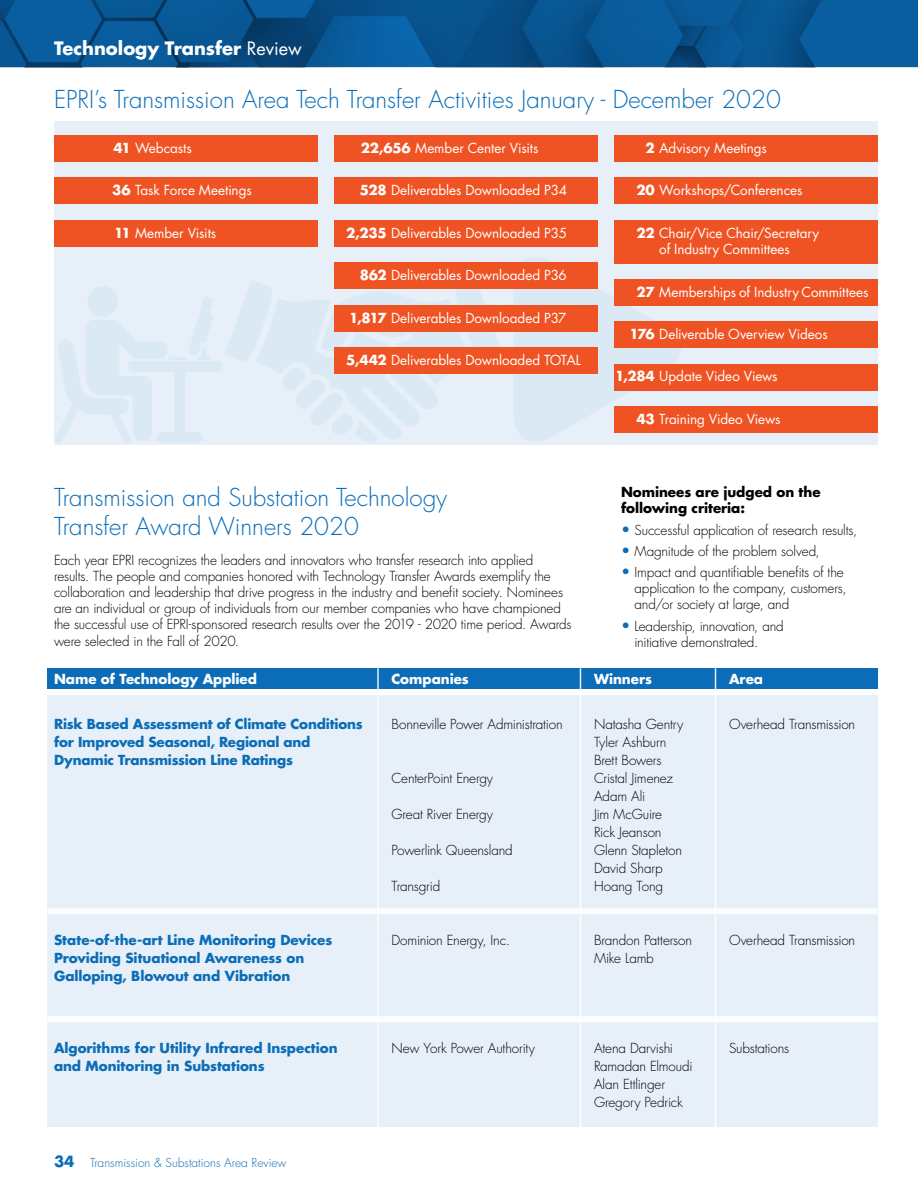
<style>
.page{position:relative;width:918px;height:1188px;background:#fff}
.page>*{position:absolute;margin:0;border:0;box-sizing:border-box;transform-origin:0 0}
.t1{font:300 24px/28.8px "Futura LT Pro";color:#0b6db7}
.t2{font:700 18px "Futura LT Pro";color:#fff}
.t3{font:300 13.5px/16.2px "Futura LT Pro";letter-spacing:-.01em;color:#000}
.t4{font:13.5px/16.5px "Futura LT Pro";letter-spacing:-.005em;color:#fff;text-align:center}
.t5{font:700 13.5px "Futura LT Pro";letter-spacing:-.005em;color:#0b6db7}
.t6{font:700 13.5px "Futura LT Pro";letter-spacing:-.005em;color:#fff}
.t7{font:700 13.5px/16.2px "Futura LT Pro";color:#000}
.t8{font:300 12px "Futura LT Pro";color:#0b6db7}
.s1{font-weight:400}
.s2{font-weight:700}
.s3{font-size:15px;color:#0b6db7}
.s4{font-weight:700;font-size:15px}
</style>
<div class="page">
<svg style="left:0;top:0;width:918px;height:68px;background:#0a5793"></svg>
<div style="left:54px;top:122px;width:824px;height:324px;background:#e7f0f8"></div>
<div style="left:47px;top:695px;width:831px;height:432px;background:#e7f0f8"></div>
<div style="left:47px;top:668px;width:831px;height:20px;background:#0b6db7"></div>
<svg style="left:514px;top:257px;width:173px;height:189px"></svg>
<svg style="left:55px;top:281px;width:445px;height:162px"></svg>
<div style="left:54px;top:135px;width:263px;height:27px;background:#f05323"></div>
<div style="left:54px;top:177px;width:263px;height:27px;background:#f05323"></div>
<div style="left:54px;top:220px;width:263px;height:27px;background:#f05323"></div>
<div style="left:334px;top:135px;width:263px;height:27px;background:#f05323"></div>
<div style="left:334px;top:177px;width:263px;height:27px;background:#f05323"></div>
<div style="left:334px;top:220px;width:263px;height:27px;background:#f05323"></div>
<div style="left:334px;top:262px;width:263px;height:27px;background:#f05323"></div>
<div style="left:334px;top:305px;width:263px;height:27px;background:#f05323"></div>
<div style="left:334px;top:347px;width:263px;height:27px;background:#f05323"></div>
<div style="left:614px;top:135px;width:264px;height:27px;background:#f05323"></div>
<div style="left:614px;top:177px;width:264px;height:27px;background:#f05323"></div>
<div style="left:614px;top:220px;width:264px;height:43px;background:#f05323"></div>
<div style="left:614px;top:279px;width:264px;height:27px;background:#f05323"></div>
<div style="left:614px;top:321px;width:264px;height:27px;background:#f05323"></div>
<div style="left:614px;top:364px;width:264px;height:27px;background:#f05323"></div>
<div style="left:614px;top:406px;width:264px;height:27px;background:#f05323"></div>
<div style="left:47px;top:908px;width:831px;height:6px;background:#fff"></div>
<hr style="left:377px;top:668px;width:2px;height:480px;background:#fff">
<hr style="left:715px;top:668px;width:1px;height:480px;background:#fff">
<hr style="left:580px;top:668px;width:1px;height:480px;background:#fff">
<div style="left:47px;top:1016px;width:831px;height:6px;background:#fff"></div>
<h2 class="t2" style="left:54px;top:35px;width:249px">Technology Transfer <span class="s1">Review</span></h2>
<h1 class="t1" style="left:54px;top:85px;width:728px">EPRI’s Transmission Area Tech Transfer Activities January - December 2020</h1>
<p class="t4" style="left:113px;top:140px;width:80px"><span class="s2">41</span> Webcasts</p>
<p class="t4" style="left:112px;top:182px;width:141px"><span class="s2">36</span> Task Force Meetings</p>
<p class="t4" style="left:114px;top:224px;width:104px"><span class="s2">11</span> Member Visits</p>
<p class="t4" style="left:361px;top:140px;width:179px"><span class="s2">22,656</span> Member Center Visits</p>
<p class="t4" style="left:360px;top:182px;width:209px"><span class="s2">528</span> Deliverables Downloaded P34</p>
<p class="t4" style="left:346px;top:224px;width:222px"><span class="s2">2,235</span> Deliverables Downloaded P35</p>
<p class="t4" style="left:360px;top:267px;width:209px"><span class="s2">862</span> Deliverables Downloaded P36</p>
<p class="t4" style="left:349px;top:309px;width:219px"><span class="s2">1,817</span> Deliverables Downloaded P37</p>
<p class="t4" style="left:346px;top:352px;width:236px"><span class="s2">5,442</span> Deliverables Downloaded TOTAL</p>
<p class="t4" style="left:646px;top:140px;width:123px"><span class="s2">2</span> Advisory Meetings</p>
<p class="t4" style="left:636px;top:182px;width:168px"><span class="s2">20</span> Workshops/Conferences</p>
<p class="t4" style="left:637px;top:224px;width:184px"><span class="s2">22</span> Chair/Vice Chair/Secretary of Industry Committees</p>
<p class="t4" style="left:637px;top:283px;width:233px"><span class="s2">27</span> Memberships of Industry Committees</p>
<p class="t4" style="left:630px;top:326px;width:200px"><span class="s2">176</span> Deliverable Overview Videos</p>
<p class="t4" style="left:615px;top:368px;width:164px"><span class="s2">1,284</span> Update Video Views</p>
<p class="t4" style="left:636px;top:411px;width:146px"><span class="s2">43</span> Training Video Views</p>
<h1 class="t1" style="left:54px;top:483px;width:395px">Transmission and Substation Technology<br>Transfer Award Winners 2020</h1>
<p class="t3" style="left:54px;top:552px;width:519px">Each year EPRI recognizes the leaders and innovators who transfer research into applied results. The people and companies honored with Technology Transfer Awards exemplify the collaboration and leadership that drive progress in the industry and benefit society. Nominees are an individual or group of individuals from our member companies who have championed the successful use of EPRI-sponsored research results over the 2019 - 2020 time period. Awards were selected in the Fall of 2020.</p>
<p class="t7" style="left:621px;top:484px;width:201px">Nominees are judged on the following criteria:</p>
<p class="t3" style="left:621px;top:522px;width:238px"><span class="s3">•</span> Successful application of research results,</p>
<p class="t3" style="left:621px;top:543px;width:200px"><span class="s3">•</span> Magnitude of the problem solved,</p>
<p class="t3" style="left:634px;top:564px;width:214px;text-indent:-14px"><span class="s3">•</span> Impact and quantifiable benefits of the application to the company, customers, and/or society at large, and</p>
<p class="t3" style="left:634px;top:618px;width:151px;text-indent:-14px"><span class="s3">•</span> Leadership, innovation, and initiative demonstrated.</p>
<p class="t6" style="left:54px;top:668px;width:205px">Name of Technology Applied</p>
<p class="t6" style="left:392px;top:668px;width:79px">Companies</p>
<p class="t6" style="left:594px;top:668px;width:59px">Winners</p>
<p class="t6" style="left:729px;top:668px;width:36px">Area</p>
<p class="t5" style="left:54px;top:713px;width:310px">Risk Based Assessment of Climate Conditions</p>
<p class="t3" style="left:392px;top:716px;width:173px">Bonneville Power Administration</p>
<p class="t3" style="left:594px;top:716px;width:91px">Natasha Gentry</p>
<p class="t3" style="left:729px;top:716px;width:128px">Overhead Transmission</p>
<p class="t5" style="left:54px;top:731px;width:258px">for Improved Seasonal, Regional and</p>
<p class="t3" style="left:594px;top:734px;width:74px">Tyler Ashburn</p>
<p class="t5" style="left:54px;top:749px;width:241px">Dynamic Transmission Line Ratings</p>
<p class="t3" style="left:594px;top:752px;width:69px">Brett Bowers</p>
<p class="t3" style="left:392px;top:770px;width:103px">CenterPoint Energy</p>
<p class="t3" style="left:594px;top:769px;width:80px;line-height:18px">Cristal Jimenez<br>Adam Ali</p>
<p class="t3" style="left:392px;top:806px;width:103px">Great River Energy</p>
<p class="t3" style="left:594px;top:805px;width:70px;line-height:18px">Jim McGuire<br>Rick Jeanson</p>
<p class="t3" style="left:392px;top:842px;width:123px">Powerlink Queensland</p>
<p class="t3" style="left:594px;top:841px;width:89px;line-height:18px">Glenn Stapleton<br>David Sharp</p>
<p class="t3" style="left:392px;top:878px;width:50px">Transgrid</p>
<p class="t3" style="left:594px;top:878px;width:71px">Hoang Tong</p>
<p class="t5" style="left:54px;top:929px;width:280px">State-of-the-art Line Monitoring Devices</p>
<p class="t3" style="left:392px;top:932px;width:120px">Dominion Energy, Inc.</p>
<p class="t3" style="left:594px;top:932px;width:100px">Brandon Patterson</p>
<p class="t3" style="left:729px;top:932px;width:128px">Overhead Transmission</p>
<p class="t5" style="left:54px;top:947px;width:252px">Providing Situational Awareness on</p>
<p class="t3" style="left:594px;top:950px;width:61px">Mike Lamb</p>
<p class="t5" style="left:54px;top:965px;width:238px">Galloping, Blowout and Vibration</p>
<p class="t5" style="left:54px;top:1037px;width:285px">Algorithms for Utility Infrared Inspection</p>
<p class="t3" style="left:392px;top:1040px;width:145px">New York Power Authority</p>
<p class="t3" style="left:594px;top:1040px;width:81px">Atena Darvishi</p>
<p class="t3" style="left:729px;top:1040px;width:62px">Substations</p>
<p class="t5" style="left:54px;top:1055px;width:212px">and Monitoring in Substations</p>
<p class="t3" style="left:594px;top:1057px;width:100px;line-height:18px">Ramadan Elmoudi<br>Alan Ettlinger<br>Gregory Pedrick</p>
<p class="t8" style="left:54px;top:1154px;width:234px"><span class="s4">34</span> Transmission &amp; Substations Area Review</p>
</div>
